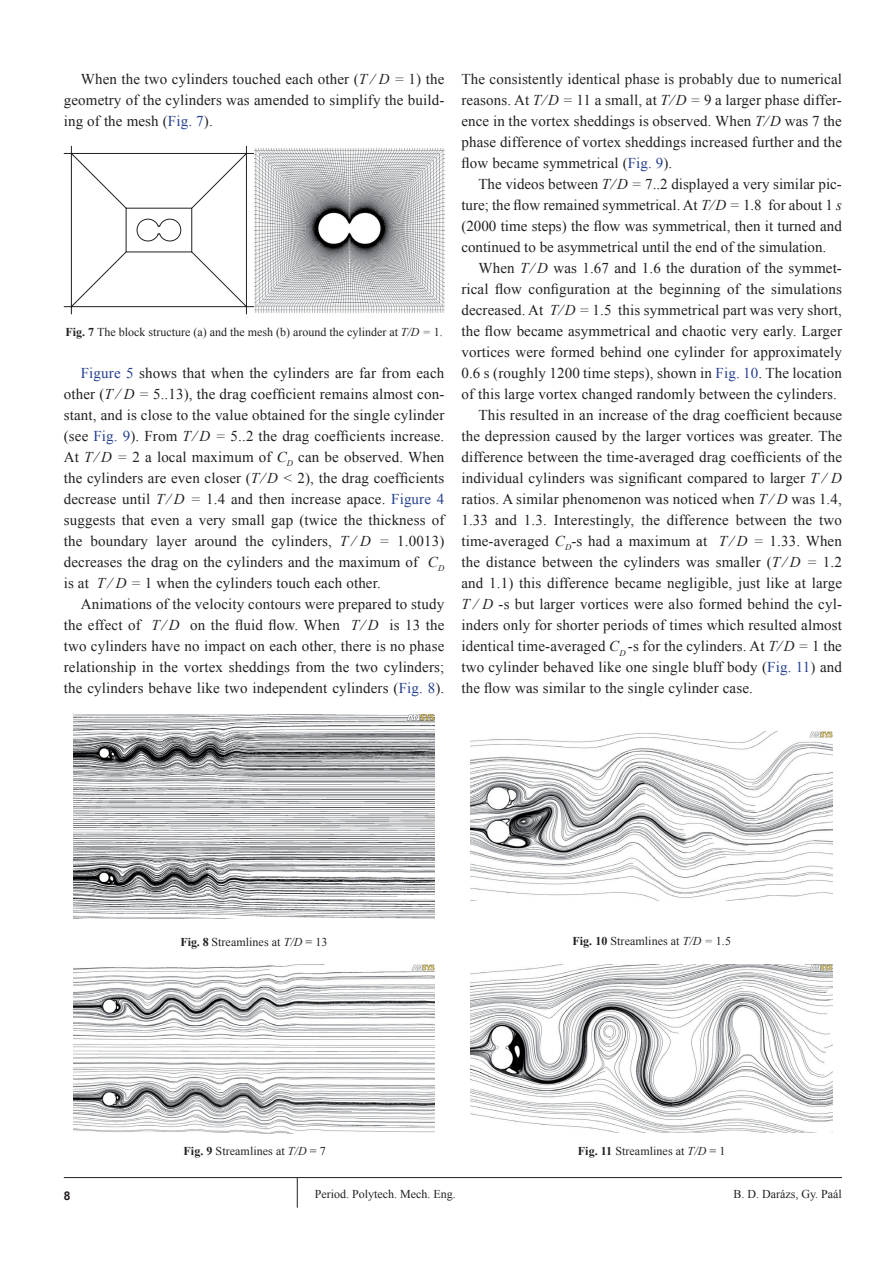
<style>
.page{position:relative;width:893px;height:1263px;background:#fff}
.page>*{position:absolute;margin:0;border:0;box-sizing:border-box;transform-origin:0 0}
.t1{font:15px/21px "Times New Roman";letter-spacing:.01em;color:#231f20;text-align:justify}
.t2{font:12px "Times New Roman";color:#231f20}
.t3{font:700 12px "Arial";color:#231f20}
.s1{font-style:italic}
.s2{color:#253f8e}
.s3{font-weight:700}
</style>
<div class="page">
<hr style="left:64px;top:1177px;width:778px;height:1px;background:#231f20">
<svg style="left:297px;top:1178px;width:1px;height:29px"></svg>
<svg style="left:64px;top:146px;width:190px;height:168px"></svg>
<img style="left:254px;top:148px;width:190px;height:165px">
<img style="left:471px;top:732px;width:361px;height:168px">
<img style="left:471px;top:964px;width:361px;height:169px">
<img style="left:73px;top:714px;width:362px;height:204px">
<img style="left:73px;top:965px;width:362px;height:168px">
<p class="t1" style="left:64px;top:68px;width:382px;text-indent:17px">When the two cylinders touched each other (<span class="s1">T</span> ⁄ <span class="s1">D =</span> 1) the geometry of the cylinders was amended to simplify the build&shy;ing of the mesh (<span class="s2">Fig. 7</span>).</p>
<p class="t2" style="left:65px;top:324px;width:379px"><span class="s3">Fig. 7</span> The block structure (a) and the mesh (b) around the cylinder at <span class="s1">T/D =</span> 1.</p>
<p class="t1" style="left:64px;top:362px;width:382px;text-indent:17px"><span class="s2">Figure 5</span> shows that when the cylinders are far from each other (<span class="s1">T</span> ⁄ <span class="s1">D =</span> 5..13), the drag coefficient remains almost con&shy;stant, and is close to the value obtained for the single cylinder (see <span class="s2">Fig. 9</span>). From <span class="s1">T</span> ⁄ <span class="s1">D =</span> 5..2 the drag coefficients increase.<br>At <span class="s1">T</span> ⁄ <span class="s1">D =</span> 2 a local maximum of <span class="s1">C</span><sub>D</sub> can be observed. When the cylinders are even closer (<span class="s1">T</span> ⁄ <span class="s1">D &lt;</span> 2), the drag coefficients decrease until <span class="s1">T</span> ⁄ <span class="s1">D =</span> 1.4 and then increase apace. <span class="s2">Figure 4 </span>suggests that even a very small gap (twice the thickness of the boundary layer around the cylinders, <span class="s1">T</span> ⁄ <span class="s1">D =</span> 1.0013) decreases the drag on the cylinders and the maximum of <span class="s1">C</span><sub>D </sub>is at <span class="s1">T</span> ⁄ <span class="s1">D =</span> 1 when the cylinders touch each other.</p>
<p class="t1" style="left:64px;top:593px;width:382px;text-indent:17px">Animations of the velocity contours were prepared to study the effect of <span class="s1">T</span> ⁄ <span class="s1">D</span> on the fluid flow. When <span class="s1">T</span> ⁄ <span class="s1">D</span> is 13 the two cylinders have no impact on each other, there is no phase relationship in the vortex sheddings from the two cylinders; the cylinders behave like two independent cylinders (<span class="s2">Fig. 8</span>).</p>
<p class="t1" style="left:461px;top:68px;width:382px">The consistently identical phase is probably due to numerical reasons. At <span class="s1">T</span> ⁄<span class="s1">D =</span> 11 a small, at <span class="s1">T</span> ⁄<span class="s1">D =</span> 9 a larger phase differ&shy;ence in the vortex sheddings is observed. When <span class="s1">T</span> ⁄<span class="s1">D</span> was 7 the phase difference of vortex sheddings increased further and the flow became symmetrical (<span class="s2">Fig. 9</span>).</p>
<p class="t1" style="left:461px;top:173px;width:382px;text-indent:17px">The videos between <span class="s1">T</span> ⁄<span class="s1">D =</span> 7..2 displayed a very similar pic&shy;ture; the flow remained symmetrical. At <span class="s1">T</span>⁄<span class="s1">D =</span> 1.8 for about 1 <span class="s1">s </span>(2000 time steps) the flow was symmetrical, then it turned and continued to be asymmetrical until the end of the simulation.</p>
<p class="t1" style="left:478px;top:257px;width:365px">When <span class="s1">T</span> ⁄ <span class="s1">D</span> was 1.67 and 1.6 the duration of the symmet-</p>
<p class="t1" style="left:461px;top:278px;width:382px">rical flow configuration at the beginning of the simulations</p>
<p class="t1" style="left:461px;top:299px;width:382px">decreased. At <span class="s1">T</span>⁄<span class="s1">D =</span> 1.5 this symmetrical part was very short,</p>
<p class="t1" style="left:461px;top:320px;width:382px">the flow became asymmetrical and chaotic very early. Larger</p>
<p class="t1" style="left:461px;top:341px;width:382px">vortices were formed behind one cylinder for approximately</p>
<p class="t1" style="left:461px;top:362px;width:382px">0.6 s (roughly 1200 time steps), shown in <span class="s2">Fig. 10</span>. The location</p>
<p class="t1" style="left:461px;top:383px;width:377px">of this large vortex changed randomly between the cylinders.</p>
<p class="t1" style="left:478px;top:404px;width:365px">This resulted in an increase of the drag coefficient because</p>
<p class="t1" style="left:461px;top:425px;width:382px">the depression caused by the larger vortices was greater. The</p>
<p class="t1" style="left:461px;top:446px;width:382px">difference between the time-averaged drag coefficients of the</p>
<p class="t1" style="left:461px;top:467px;width:382px">individual cylinders was significant compared to larger <span class="s1">T</span> ⁄ <span class="s1">D</span></p>
<p class="t1" style="left:461px;top:488px;width:382px">ratios. A similar phenomenon was noticed when <span class="s1">T</span> ⁄ <span class="s1">D</span> was 1.4,</p>
<p class="t1" style="left:461px;top:509px;width:382px">1.33 and 1.3. Interestingly, the difference between the two</p>
<p class="t1" style="left:461px;top:530px;width:382px">time-averaged <span class="s1">C</span><sub>D</sub>-s had a maximum at <span class="s1">T</span> ⁄ <span class="s1">D =</span> 1.33. When</p>
<p class="t1" style="left:461px;top:551px;width:382px">the distance between the cylinders was smaller (<span class="s1">T</span> ⁄ <span class="s1">D =</span> 1.2</p>
<p class="t1" style="left:461px;top:572px;width:382px">and 1.1) this difference became negligible, just like at large</p>
<p class="t1" style="left:461px;top:593px;width:382px"><span class="s1">T</span> ⁄ <span class="s1">D</span> -s but larger vortices were also formed behind the cyl-</p>
<p class="t1" style="left:461px;top:614px;width:382px">inders only for shorter periods of times which resulted almost</p>
<p class="t1" style="left:461px;top:635px;width:382px">identical time-averaged <span class="s1">C</span><sub>D</sub> -s for the cylinders. At <span class="s1">T</span> ⁄ <span class="s1">D =</span> 1 the</p>
<p class="t1" style="left:461px;top:656px;width:382px">two cylinder behaved like one single bluff body (<span class="s2">Fig. 11</span>) and</p>
<p class="t1" style="left:461px;top:677px;width:293px">the flow was similar to the single cylinder case.</p>
<p class="t2" style="left:181px;top:933px;width:148px"><span class="s3">Fig. 8</span> Streamlines at <span class="s1">T/D</span> = 13</p>
<p class="t2" style="left:184px;top:1143px;width:144px"><span class="s3">Fig. 9</span> Streamlines at <span class="s1">T/D</span> = 7</p>
<p class="t2" style="left:572px;top:933px;width:160px"><span class="s3">Fig. 10</span> Streamlines at <span class="s1">T/D =</span> 1.5</p>
<p class="t2" style="left:578px;top:1143px;width:149px"><span class="s3">Fig. 11</span> Streamlines at <span class="s1">T/D</span> = 1</p>
<p class="t3" style="left:64px;top:1187px;width:8px">8</p>
<p class="t2" style="left:315px;top:1186px;width:142px">Period. Polytech. Mech. Eng.</p>
<p class="t2" style="left:733px;top:1186px;width:110px">B. D. Darázs, Gy. Paál</p>
</div>
